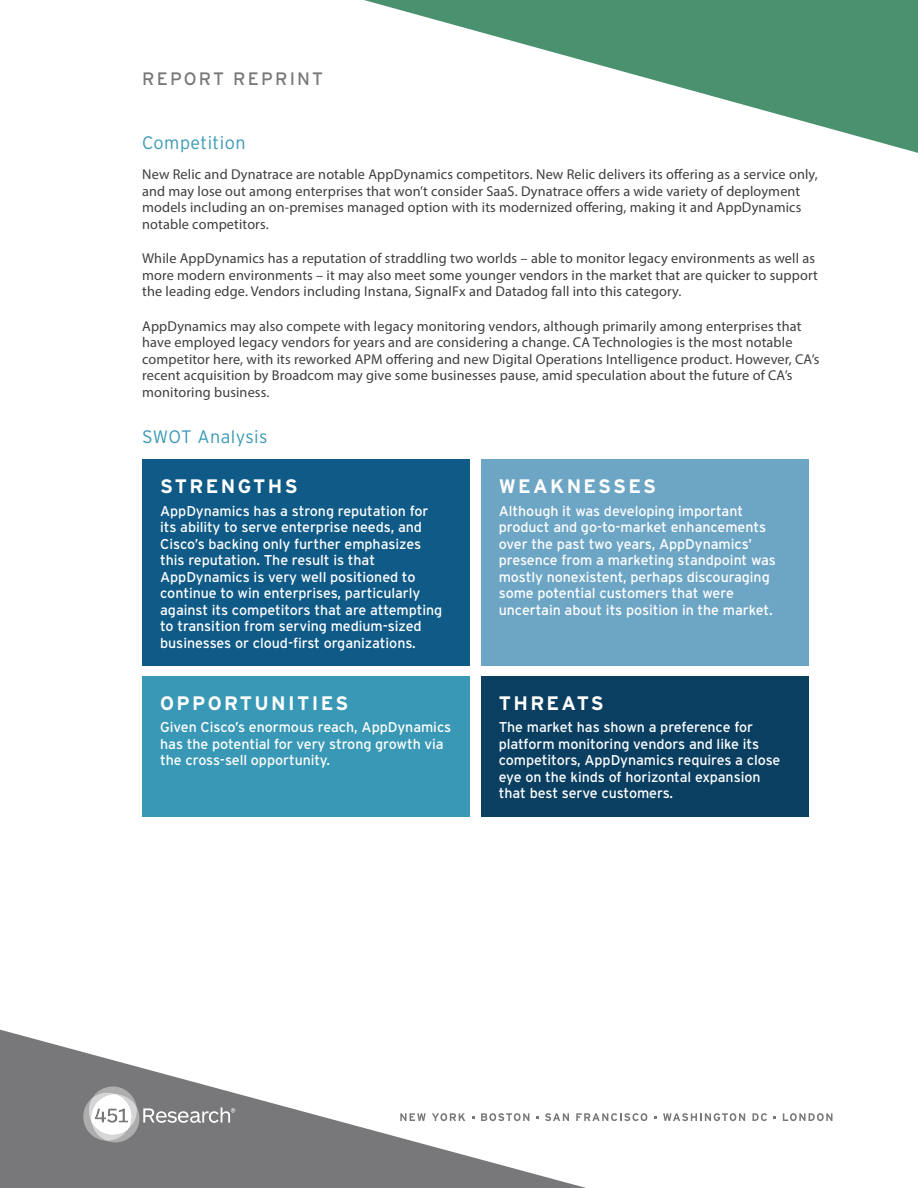
<style>
.page{position:relative;width:918px;height:1188px;background:#fff}
.page>*{position:absolute;margin:0;border:0;box-sizing:border-box;transform-origin:0 0}
.SWOT_Head{font:700 19.5px "Interstate";letter-spacing:.12em;color:#fff}
.t1{font:300 18px "Interstate";letter-spacing:.025em;color:#3998b5}
.t2{font:18px "Interstate";letter-spacing:.12em;color:#78787a}
.Myriad_Body{font:14.25px/16.5px "Myriad Pro";letter-spacing:.01em;color:#3e3e3f}
.SWOT_Body{font:14.25px/16.5px "Interstate";letter-spacing:-.005em;color:#fff}
</style>
<div class="page">
<svg style="left:0;top:1029px;width:636px;height:159px"></svg>
<svg style="left:364px;top:0;width:554px;height:153px"></svg>
<svg style="left:82px;top:1086px;width:153px;height:56px"></svg>
<svg style="left:400px;top:1113px;width:26px;height:8px"></svg>
<svg style="left:432px;top:1113px;width:33px;height:8px"></svg>
<svg style="left:481px;top:1113px;width:48px;height:8px"></svg>
<svg style="left:545px;top:1113px;width:24px;height:8px"></svg>
<svg style="left:576px;top:1113px;width:71px;height:8px"></svg>
<svg style="left:663px;top:1113px;width:82px;height:8px"></svg>
<svg style="left:752px;top:1113px;width:15px;height:8px"></svg>
<svg style="left:783px;top:1113px;width:50px;height:8px"></svg>
<div style="left:142px;top:459px;width:328px;height:207px;background:#0f5a86"></div>
<div style="left:481px;top:459px;width:328px;height:207px;background:#6da5c5"></div>
<div style="left:142px;top:676px;width:328px;height:140px;background:#3998b5"></div>
<div style="left:481px;top:676px;width:328px;height:140px;background:#0a3f61"></div>
<p class="t2" style="left:142px;top:68px;width:182px">REPORT REPRINT</p>
<h1 class="t1" style="left:142px;top:132px;width:105px">Competition</h1>
<p class="Myriad_Body" style="left:142px;top:166px;width:677px">New Relic and Dynatrace are notable AppDynamics competitors. New Relic delivers its offering as a service only, and may lose out among enterprises that won’t consider SaaS. Dynatrace offers a wide variety of deployment models including an on-premises managed option with its modernized offering, making it and AppDynamics notable competitors.</p>
<p class="Myriad_Body" style="left:142px;top:250px;width:677px">While AppDynamics has a reputation of straddling two worlds – able to monitor legacy environments as well as more modern environments – it may also meet some younger vendors in the market that are quicker to support the leading edge. Vendors including Instana, SignalFx and Datadog fall into this category.</p>
<p class="Myriad_Body" style="left:142px;top:318px;width:679px">AppDynamics may also compete with legacy monitoring vendors, although primarily among enterprises that have employed legacy vendors for years and are considering a change. CA Technologies is the most notable competitor here, with its reworked APM offering and new Digital Operations Intelligence product. However, CA’s recent acquisition by Broadcom may give some businesses pause, amid speculation about the future of CA’s monitoring business.</p>
<h1 class="t1" style="left:142px;top:425px;width:127px">SWOT Analysis</h1>
<p class="SWOT_Head" style="left:160px;top:474px;width:139px">STRENGTHS</p>
<p class="SWOT_Body" style="left:160px;top:502px;width:284px">AppDynamics has a strong reputation for its ability to serve enterprise needs, and Cisco’s backing only further emphasizes this reputation. The result is that AppDynamics is very well positioned to continue to win enterprises, particularly against its competitors that are attempting to transition from serving medium-sized businesses or cloud-first organizations.</p>
<p class="SWOT_Head" style="left:499px;top:474px;width:159px">WEAKNESSES</p>
<p class="SWOT_Body" style="left:499px;top:502px;width:279px">Although it was developing important product and go-to-market enhancements over the past two years, AppDynamics’ presence from a marketing standpoint was mostly nonexistent, perhaps discouraging some potential customers that were uncertain about its position in the market.</p>
<p class="SWOT_Head" style="left:160px;top:691px;width:190px">OPPORTUNITIES</p>
<p class="SWOT_Body" style="left:160px;top:719px;width:293px">Given Cisco’s enormous reach, AppDynamics has the potential for very strong growth via the cross-sell opportunity.</p>
<p class="SWOT_Head" style="left:499px;top:691px;width:107px">THREATS</p>
<p class="SWOT_Body" style="left:499px;top:719px;width:283px">The market has shown a preference for platform monitoring vendors and like its competitors, AppDynamics requires a close eye on the kinds of horizontal expansion that best serve customers.</p>
</div>
